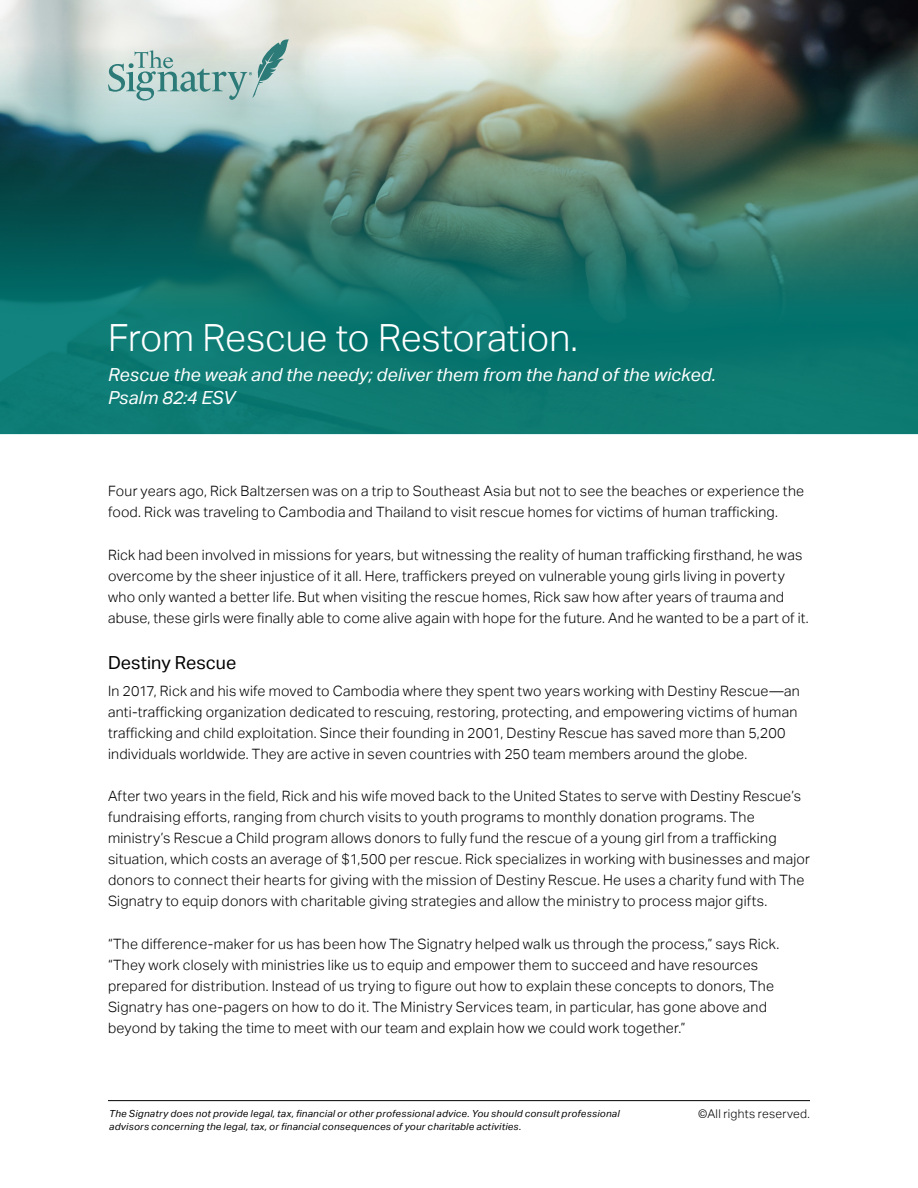
<style>
.page{position:relative;width:918px;height:1188px;background:#fff}
.page>*{position:absolute;margin:0;border:0;box-sizing:border-box;transform-origin:0 0}
.t1{font:300 37.5px "Aktiv Grotesk";letter-spacing:-.005em;color:#fff}
.t2{font:italic 18px/22.8px "Aktiv Grotesk";letter-spacing:.005em;color:#fff}
.t3{font:18px "Aktiv Grotesk";color:#000}
.t4{font:300 14.25px/21px "Aktiv Grotesk";letter-spacing:.015em;color:#000}
.t5{font:300 12px "Aktiv Grotesk";letter-spacing:.025em;color:#000}
.t6{font:italic 9.75px/13.5px "Aktiv Grotesk";letter-spacing:.03em;color:#000}
</style>
<div class="page">
<img style="left:0;top:0;width:918px;height:45px">
<img style="left:0;top:45px;width:918px;height:389px">
<svg style="left:108px;top:39px;width:181px;height:62px;background:#b6cdc9"></svg>
<hr style="left:108px;top:1100px;width:702px;height:1px;background:#000">
<h1 class="t1" style="left:108px;top:316px;width:472px">From Rescue to Restoration.</h1>
<p class="t2" style="left:108px;top:363px;width:609px">Rescue the weak and the needy; deliver them from the hand of the wicked.<br>Psalm 82:4 ESV</p>
<p class="t4" style="left:108px;top:481px;width:698px">Four years ago, Rick Baltzersen was on a trip to Southeast Asia but not to see the beaches or experience the food. Rick was traveling to Cambodia and Thailand to visit rescue homes for victims of human trafficking.</p>
<p class="t4" style="left:108px;top:544px;width:702px">Rick had been involved in missions for years, but witnessing the reality of human trafficking firsthand, he was overcome by the sheer injustice of it all. Here, traffickers preyed on vulnerable young girls living in poverty who only wanted a better life. But when visiting the rescue homes, Rick saw how after years of trauma and abuse, these girls were finally able to come alive again with hope for the future. And he wanted to be a part of it.</p>
<p class="t3" style="left:108px;top:653px;width:130px">Destiny Rescue</p>
<p class="t4" style="left:108px;top:680px;width:693px">In 2017, Rick and his wife moved to Cambodia where they spent two years working with Destiny Rescue—an anti-trafficking organization dedicated to rescuing, restoring, protecting, and empowering victims of human trafficking and child exploitation. Since their founding in 2001, Destiny Rescue has saved more than 5,200 individuals worldwide. They are active in seven countries with 250 team members around the globe.</p>
<p class="t4" style="left:108px;top:786px;width:704px">After two years in the field, Rick and his wife moved back to the United States to serve with Destiny Rescue’s fundraising efforts, ranging from church visits to youth programs to monthly donation programs. The ministry’s Rescue a Child program allows donors to fully fund the rescue of a young girl from a trafficking situation, which costs an average of $1,500 per rescue. Rick specializes in working with businesses and major donors to connect their hearts for giving with the mission of Destiny Rescue. He uses a charity fund with The Signatry to equip donors with charitable giving strategies and allow the ministry to process major gifts.</p>
<p class="t4" style="left:108px;top:933px;width:673px">“The difference-maker for us has been how The Signatry helped walk us through the process,” says Rick. “They work closely with ministries like us to equip and empower them to succeed and have resources prepared for distribution. Instead of us trying to figure out how to explain these concepts to donors, The Signatry has one-pagers on how to do it. The Ministry Services team, in particular, has gone above and beyond by taking the time to meet with our team and explain how we could work together.”</p>
<p class="t6" style="left:109px;top:1106px;width:512px">The Signatry does not provide legal, tax, financial or other professional advice. You should consult professional advisors concerning the legal, tax, or financial consequences of your charitable activities.</p>
<p class="t5" style="left:698px;top:1107px;width:113px">©All rights reserved.</p>
</div>
